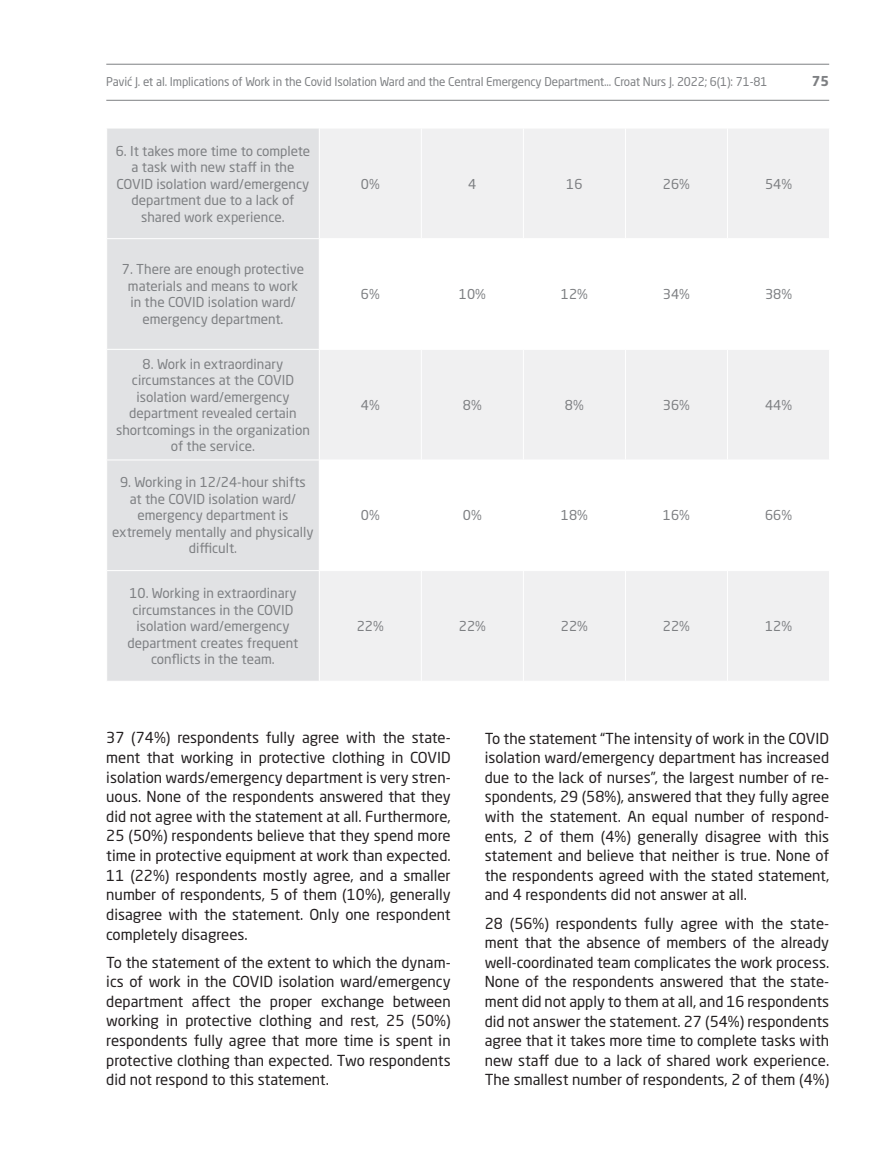
<style>
.page{position:relative;width:893px;height:1149px;background:#fff}
.page>*{position:absolute;margin:0;border:0;box-sizing:border-box;transform-origin:0 0}
.t1{font:15px/19.6px "Neo Sans";color:#231f20}
.t2{font:13.5px/16.5px "Neo Sans";color:#7e8083}
.t3{font:700 13.5px "Neo Sans";color:#7e8083}
.t4{font:12px "Neo Sans";letter-spacing:-.01em;color:#7e8083}
</style>
<div class="page">
<hr style="left:106px;top:64px;width:723px;height:1px;background:#7e8083">
<hr style="left:106px;top:100px;width:723px;height:1px;background:#7e8083">
<div style="left:107px;top:129px;width:212px;height:551px;background:#e1e2e4"></div>
<div style="left:320px;top:129px;width:509px;height:551px;background:#f0f0f1"></div>
<div style="left:107px;top:239px;width:212px;height:331px;background:#e1e2e4"></div>
<svg style="left:320px;top:239px;width:509px;height:331px"></svg>
<hr style="left:421px;top:128px;width:1px;height:110px;background:#fff">
<hr style="left:523px;top:128px;width:1px;height:110px;background:#fff">
<hr style="left:625px;top:128px;width:1px;height:110px;background:#fff">
<hr style="left:727px;top:128px;width:1px;height:110px;background:#fff">
<hr style="left:106px;top:238px;width:213px;height:1px;background:#fff">
<hr style="left:319px;top:238px;width:102px;height:1px;background:#fff">
<hr style="left:421px;top:238px;width:102px;height:1px;background:#fff">
<hr style="left:421px;top:239px;width:1px;height:110px;background:#fff">
<hr style="left:523px;top:238px;width:102px;height:1px;background:#fff">
<hr style="left:523px;top:239px;width:1px;height:110px;background:#fff">
<hr style="left:625px;top:238px;width:102px;height:1px;background:#fff">
<hr style="left:625px;top:239px;width:1px;height:110px;background:#fff">
<hr style="left:727px;top:238px;width:103px;height:1px;background:#fff">
<hr style="left:727px;top:239px;width:1px;height:110px;background:#fff">
<hr style="left:106px;top:349px;width:213px;height:1px;background:#fff">
<hr style="left:319px;top:349px;width:102px;height:1px;background:#fff">
<hr style="left:421px;top:349px;width:102px;height:1px;background:#fff">
<hr style="left:421px;top:349px;width:1px;height:110px;background:#fff">
<hr style="left:523px;top:349px;width:102px;height:1px;background:#fff">
<hr style="left:523px;top:349px;width:1px;height:110px;background:#fff">
<hr style="left:625px;top:349px;width:102px;height:1px;background:#fff">
<hr style="left:625px;top:349px;width:1px;height:110px;background:#fff">
<hr style="left:727px;top:349px;width:103px;height:1px;background:#fff">
<hr style="left:727px;top:349px;width:1px;height:110px;background:#fff">
<hr style="left:106px;top:459px;width:213px;height:1px;background:#fff">
<hr style="left:319px;top:459px;width:102px;height:1px;background:#fff">
<hr style="left:421px;top:459px;width:102px;height:1px;background:#fff">
<hr style="left:421px;top:460px;width:1px;height:110px;background:#fff">
<hr style="left:523px;top:459px;width:102px;height:1px;background:#fff">
<hr style="left:523px;top:460px;width:1px;height:110px;background:#fff">
<hr style="left:625px;top:459px;width:102px;height:1px;background:#fff">
<hr style="left:625px;top:460px;width:1px;height:110px;background:#fff">
<hr style="left:727px;top:459px;width:103px;height:1px;background:#fff">
<hr style="left:727px;top:460px;width:1px;height:110px;background:#fff">
<hr style="left:106px;top:570px;width:213px;height:1px;background:#fff">
<hr style="left:319px;top:570px;width:102px;height:1px;background:#fff">
<hr style="left:421px;top:570px;width:102px;height:1px;background:#fff">
<hr style="left:421px;top:571px;width:1px;height:109px;background:#fff">
<hr style="left:523px;top:570px;width:102px;height:1px;background:#fff">
<hr style="left:523px;top:571px;width:1px;height:109px;background:#fff">
<hr style="left:625px;top:570px;width:102px;height:1px;background:#fff">
<hr style="left:625px;top:571px;width:1px;height:109px;background:#fff">
<hr style="left:727px;top:570px;width:103px;height:1px;background:#fff">
<hr style="left:727px;top:571px;width:1px;height:109px;background:#fff">
<p class="t4" style="left:106px;top:74px;width:663px">Pavić J. et al. I mplications of Work in the Covid Isolation Ward and the Central Emergency Department... Croat Nurs J. 2022; 6(1): 71-81</p>
<p class="t3" style="left:812px;top:72px;width:19px">75</p>
<p class="t2" style="left:116px;top:142px;width:196px">6. It takes more time to complete</p>
<p class="t2" style="left:131px;top:158px;width:164px">a task with new staff in the</p>
<p class="t2" style="left:116px;top:175px;width:8px">COVID</p>
<p class="t2" style="left:156px;top:175px;width:155px">isolation ward/emergency</p>
<p class="t2" style="left:132px;top:191px;width:164px">department due to a lack of</p>
<p class="t2" style="left:141px;top:208px;width:145px">shared work experience.</p>
<p class="t2" style="left:128px;top:261px;width:178px;text-indent:-6px">7. There are enough protective materials and means to work in the COVID</p>
<p class="t2" style="left:142px;top:294px;width:155px;text-indent:65px">isolation ward/ emergency department.</p>
<p class="t2" style="left:143px;top:355px;width:142px">8. Work in extraordinary</p>
<p class="t2" style="left:132px;top:371px;width:134px">circumstances at the COVID</p>
<p class="t2" style="left:136px;top:388px;width:155px">isolation ward/emergency</p>
<p class="t2" style="left:129px;top:404px;width:169px">department revealed certain</p>
<p class="t2" style="left:116px;top:421px;width:195px">shortcomings in the organization</p>
<p class="t2" style="left:171px;top:437px;width:86px">of the service.</p>
<p class="t2" style="left:130px;top:474px;width:177px;text-indent:-10px">9. Working in 12/24-hour shifts at the COVID</p>
<p class="t2" style="left:208px;top:490px;width:89px">isolation ward/</p>
<p class="t2" style="left:137px;top:507px;width:153px">emergency department is</p>
<p class="t2" style="left:112px;top:523px;width:203px">extremely mentally and physically</p>
<p class="t2" style="left:189px;top:540px;width:50px">difficult.</p>
<p class="t2" style="left:129px;top:584px;width:169px">10. Working in extraordinary</p>
<p class="t2" style="left:132px;top:601px;width:133px">circumstances in the COVID</p>
<p class="t2" style="left:136px;top:617px;width:155px">isolation ward/emergency</p>
<p class="t2" style="left:128px;top:634px;width:172px">department creates frequent</p>
<p class="t2" style="left:151px;top:650px;width:125px">conflicts in the team.</p>
<p class="t2" style="left:361px;top:175px;width:20px">0%</p>
<p class="t2" style="left:468px;top:175px;width:10px">4</p>
<p class="t2" style="left:566px;top:175px;width:18px">16</p>
<p class="t2" style="left:663px;top:175px;width:29px">26%</p>
<p class="t2" style="left:765px;top:175px;width:29px">54%</p>
<p class="t2" style="left:361px;top:286px;width:20px">6%</p>
<p class="t2" style="left:459px;top:286px;width:29px">10%</p>
<p class="t2" style="left:561px;top:286px;width:29px">12%</p>
<p class="t2" style="left:663px;top:286px;width:29px">34%</p>
<p class="t2" style="left:765px;top:286px;width:29px">38%</p>
<p class="t2" style="left:361px;top:396px;width:20px">4%</p>
<p class="t2" style="left:463px;top:396px;width:20px">8%</p>
<p class="t2" style="left:565px;top:396px;width:20px">8%</p>
<p class="t2" style="left:663px;top:396px;width:29px">36%</p>
<p class="t2" style="left:765px;top:396px;width:29px">44%</p>
<p class="t2" style="left:361px;top:507px;width:20px">0%</p>
<p class="t2" style="left:463px;top:507px;width:20px">0%</p>
<p class="t2" style="left:561px;top:507px;width:29px">18%</p>
<p class="t2" style="left:663px;top:507px;width:29px">16%</p>
<p class="t2" style="left:765px;top:507px;width:29px">66%</p>
<p class="t2" style="left:357px;top:617px;width:29px">22%</p>
<p class="t2" style="left:459px;top:617px;width:29px">22%</p>
<p class="t2" style="left:561px;top:617px;width:29px">22%</p>
<p class="t2" style="left:663px;top:617px;width:29px">22%</p>
<p class="t2" style="left:765px;top:617px;width:29px">12%</p>
<p class="t1" style="left:106px;top:727px;width:346px">37 (74%) respondents fully agree with the state&shy;ment that working in protective clothing in COVID isolation wards/emergency department is very stren&shy;uous. None of the respondents answered that they did not agree with the statement at all. Furthermore, 25 (50%) respondents believe that they spend more time in protective equipment at work than expected.<br>11 (22%) respondents mostly agree, and a smaller number of respondents, 5 of them (10%), generally disagree with the statement. Only one respondent completely disagrees.</p>
<p class="t1" style="left:106px;top:951px;width:346px">To the statement of the extent to which the dynam&shy;ics of work in the COVID</p>
<p class="t1" style="left:106px;top:971px;width:346px;text-align:justify;text-indent:172px">isolation ward/emergency department affect the proper exchange between working in protective clothing and rest, 25 (50%) respondents fully agree that more time is spent in protective clothing than expected. Two respondents did not respond to this statement.</p>
<p class="t1" style="left:485px;top:727px;width:346px">To the statement “The intensity of work in the COVID isolation ward/emergency department has increased due to the lack of nurses”, the largest number of re&shy;spondents, 29 (58%), answered that they fully agree with the statement. An equal number of respond&shy;ents, 2 of them (4%) generally disagree with this statement and believe that neither is true. None of the respondents agreed with the stated statement, and 4 respondents did not answer at all.</p>
<p class="t1" style="left:485px;top:912px;width:346px;text-align:justify">28 (56%) respondents fully agree with the state&shy;ment that the absence of members of the already well-coordinated team complicates the work process.<br>None of the respondents answered that the state&shy;ment did not apply to them at all, and 16 respondents did not answer the statement. 27 (54%) respondents agree that it takes more time to complete tasks with new staff due to a lack of shared work experience.<br>The smallest number of respondents, 2 of them (4%)</p>
</div>
